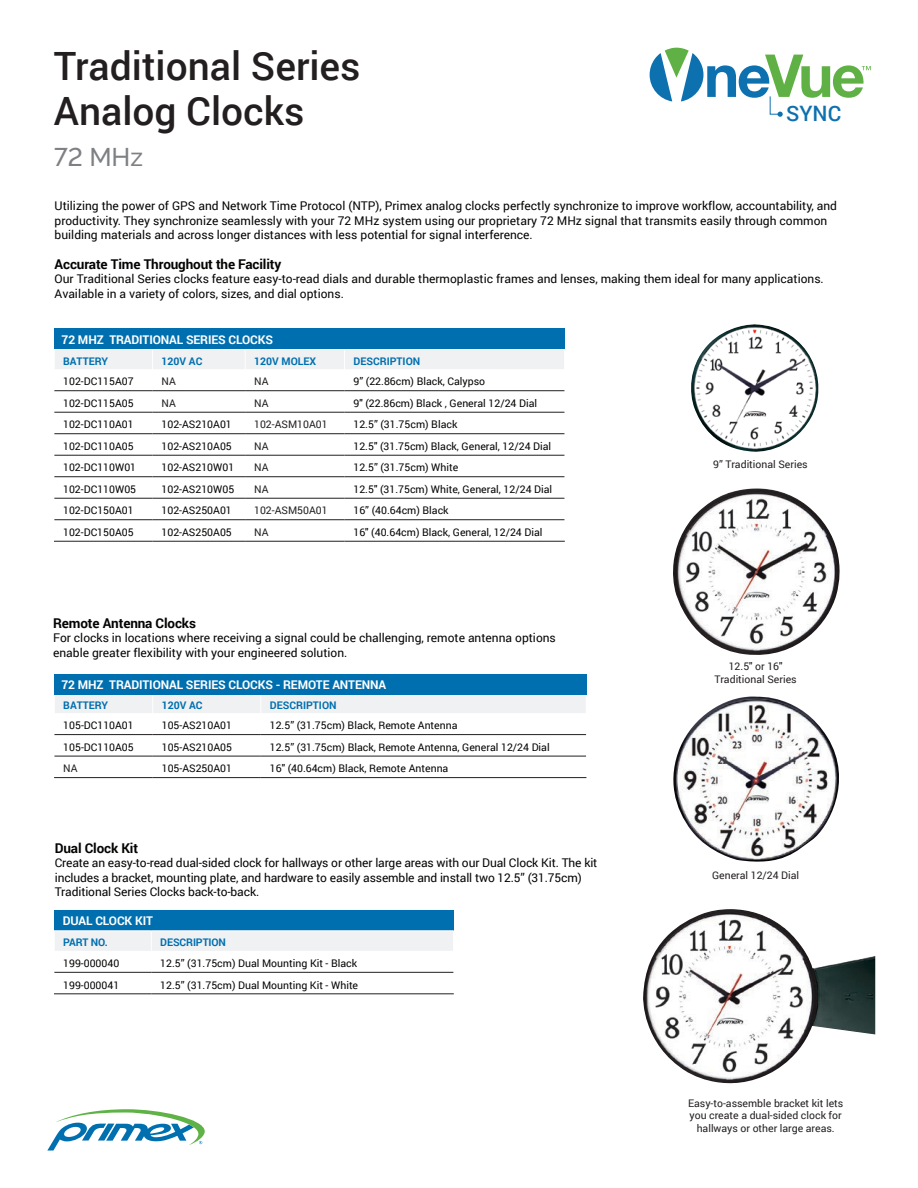
<style>
.page{position:relative;width:918px;height:1188px;background:#fff}
.page>*{position:absolute;margin:0;border:0;box-sizing:border-box;transform-origin:0 0}
.t1{font:500 39px/45px "Roboto";color:#231f20}
.t2{font:500 25.5px "Raleway";color:#7e8083}
.t3{font:500 21.3px "Roboto";color:#0d70af}
.t4{font:700 13.5px "Roboto";letter-spacing:-.01em;color:#040503}
.t5{font:12px/14.4px "Roboto";color:#040503}
.t6{font:700 12px "Roboto";letter-spacing:-.01em;color:#fff}
.t7{font:10.5px "Roboto";color:#040503}
.t8{font:10.5px/12.6px "Roboto";color:#231f20;text-align:center}
.t9{font:700 10.5px "Roboto";color:#006faf}
</style>
<div class="page">
<div style="left:54px;top:910px;width:400px;height:21px;background:#006faf"></div>
<img style="left:673px;top:696px;width:166px;height:166px">
<svg style="left:47px;top:1109px;width:158px;height:42px"></svg>
<svg style="left:54px;top:931px;width:400px;height:63px"></svg>
<hr style="left:54px;top:972px;width:97px;height:1px;background:#231f20">
<hr style="left:54px;top:994px;width:97px;height:1px;background:#231f20">
<hr style="left:151px;top:972px;width:302px;height:1px;background:#231f20">
<hr style="left:151px;top:994px;width:303px;height:1px;background:#231f20">
<img style="left:673px;top:488px;width:167px;height:167px">
<img style="left:643px;top:909px;width:232px;height:175px">
<img style="left:691px;top:324px;width:128px;height:128px">
<svg style="left:54px;top:693px;width:533px;height:63px"></svg>
<hr style="left:54px;top:734px;width:99px;height:1px;background:#231f20">
<hr style="left:153px;top:734px;width:108px;height:1px;background:#231f20">
<hr style="left:54px;top:756px;width:99px;height:1px;background:#231f20">
<hr style="left:153px;top:756px;width:108px;height:1px;background:#231f20">
<hr style="left:54px;top:777px;width:99px;height:1px;background:#231f20">
<hr style="left:153px;top:777px;width:108px;height:1px;background:#231f20">
<hr style="left:261px;top:734px;width:325px;height:1px;background:#231f20">
<hr style="left:261px;top:756px;width:325px;height:1px;background:#231f20">
<hr style="left:261px;top:777px;width:325px;height:1px;background:#231f20">
<div style="left:54px;top:674px;width:532px;height:21px;background:#006faf"></div>
<svg style="left:54px;top:350px;width:511px;height:191px"></svg>
<hr style="left:54px;top:390px;width:99px;height:1px;background:#231f20">
<hr style="left:153px;top:390px;width:92px;height:1px;background:#231f20">
<hr style="left:245px;top:390px;width:100px;height:1px;background:#231f20">
<hr style="left:54px;top:412px;width:99px;height:1px;background:#231f20">
<hr style="left:153px;top:412px;width:92px;height:1px;background:#231f20">
<hr style="left:245px;top:412px;width:100px;height:1px;background:#231f20">
<hr style="left:54px;top:433px;width:99px;height:1px;background:#231f20">
<hr style="left:153px;top:433px;width:92px;height:1px;background:#231f20">
<hr style="left:245px;top:433px;width:100px;height:1px;background:#231f20">
<hr style="left:54px;top:455px;width:99px;height:1px;background:#231f20">
<hr style="left:153px;top:455px;width:92px;height:1px;background:#231f20">
<hr style="left:245px;top:455px;width:100px;height:1px;background:#231f20">
<hr style="left:54px;top:476px;width:99px;height:1px;background:#231f20">
<hr style="left:153px;top:476px;width:92px;height:1px;background:#231f20">
<hr style="left:245px;top:476px;width:100px;height:1px;background:#231f20">
<hr style="left:54px;top:498px;width:99px;height:1px;background:#231f20">
<hr style="left:153px;top:498px;width:92px;height:1px;background:#231f20">
<hr style="left:245px;top:498px;width:100px;height:1px;background:#231f20">
<hr style="left:54px;top:519px;width:99px;height:1px;background:#231f20">
<hr style="left:153px;top:519px;width:92px;height:1px;background:#231f20">
<hr style="left:245px;top:519px;width:100px;height:1px;background:#231f20">
<hr style="left:54px;top:541px;width:99px;height:1px;background:#231f20">
<hr style="left:153px;top:541px;width:92px;height:1px;background:#231f20">
<hr style="left:245px;top:541px;width:100px;height:1px;background:#231f20">
<hr style="left:345px;top:390px;width:219px;height:1px;background:#231f20">
<hr style="left:345px;top:412px;width:219px;height:1px;background:#231f20">
<hr style="left:345px;top:433px;width:219px;height:1px;background:#231f20">
<hr style="left:345px;top:455px;width:219px;height:1px;background:#231f20">
<hr style="left:345px;top:476px;width:219px;height:1px;background:#231f20">
<hr style="left:345px;top:498px;width:219px;height:1px;background:#231f20">
<hr style="left:345px;top:519px;width:219px;height:1px;background:#231f20">
<hr style="left:345px;top:541px;width:220px;height:1px;background:#231f20">
<div style="left:54px;top:328px;width:511px;height:21px;background:#006faf"></div>
<svg style="left:650px;top:48px;width:221px;height:69px"></svg>
<h1 class="t1" style="left:54px;top:43px;width:308px">Traditional Series<br>Analog Clocks</h1>
<h2 class="t2" style="left:54px;top:142px;width:90px">72 MHz</h2>
<p class="t5" style="left:55px;top:198px;width:784px">Utilizing the power of GPS and Network Time Protocol (NTP), Primex analog clocks perfectly synchronize to improve workflow, accountability, and productivity. They synchronize seamlessly with your 72 MHz system using our proprietary 72 MHz signal that transmits easily through common building materials and across longer distances with less potential for signal interference.</p>
<p class="t4" style="left:55px;top:255px;width:228px">Accurate Time Throughout the Facility</p>
<p class="t5" style="left:55px;top:271px;width:771px">Our Traditional Series clocks feature easy-to-read dials and durable thermoplastic frames and lenses, making them ideal for many applications.<br>Available in a variety of colors, sizes, and dial options.</p>
<h3 class="t3" style="left:786px;top:98px;width:57px">SYNC</h3>
<p class="t6" style="left:62px;top:331px;width:213px">72 MHZ TRADITIONAL SERIES CLOCKS</p>
<p class="t9" style="left:63px;top:354px;width:46px">BATTERY</p>
<p class="t9" style="left:162px;top:354px;width:42px">120V AC</p>
<p class="t9" style="left:254px;top:354px;width:64px">120V MOLEX</p>
<p class="t9" style="left:354px;top:354px;width:68px">DESCRIPTION</p>
<p class="t7" style="left:63px;top:374px;width:72px">102-DC115A07</p>
<p class="t8" style="left:162px;top:375px;width:16px">NA</p>
<p class="t8" style="left:254px;top:375px;width:16px">NA</p>
<p class="t7" style="left:354px;top:374px;width:133px">9” (22.86cm) Black, Calypso</p>
<p class="t7" style="left:63px;top:396px;width:72px">102-DC115A05</p>
<p class="t8" style="left:162px;top:397px;width:16px">NA</p>
<p class="t8" style="left:254px;top:397px;width:16px">NA</p>
<p class="t7" style="left:353px;top:396px;width:185px">9" (22.86cm) Black , General 12/24 Dial</p>
<p class="t7" style="left:63px;top:417px;width:72px">102-DC110A01</p>
<p class="t7" style="left:162px;top:417px;width:72px">102-AS210A01</p>
<p class="t8" style="left:254px;top:418px;width:75px">102-ASM10A01</p>
<p class="t7" style="left:353px;top:417px;width:105px">12.5” (31.75cm) Black</p>
<p class="t7" style="left:63px;top:439px;width:72px">102-DC110A05</p>
<p class="t7" style="left:162px;top:439px;width:72px">102-AS210A05</p>
<p class="t8" style="left:254px;top:440px;width:16px">NA</p>
<p class="t7" style="left:353px;top:439px;width:199px">12.5" (31.75cm) Black, General, 12/24 Dial</p>
<p class="t7" style="left:63px;top:460px;width:75px">102-DC110W01</p>
<p class="t7" style="left:162px;top:460px;width:74px">102-AS210W01</p>
<p class="t8" style="left:254px;top:461px;width:16px">NA</p>
<p class="t7" style="left:353px;top:460px;width:106px">12.5” (31.75cm) White</p>
<p class="t7" style="left:63px;top:482px;width:75px">102-DC110W05</p>
<p class="t7" style="left:162px;top:482px;width:74px">102-AS210W05</p>
<p class="t8" style="left:254px;top:483px;width:16px">NA</p>
<p class="t7" style="left:353px;top:482px;width:200px">12.5" (31.75cm) White, General, 12/24 Dial</p>
<p class="t7" style="left:63px;top:503px;width:72px">102-DC150A01</p>
<p class="t7" style="left:162px;top:503px;width:72px">102-AS250A01</p>
<p class="t8" style="left:254px;top:504px;width:75px">102-ASM50A01</p>
<p class="t7" style="left:353px;top:503px;width:97px">16” (40.64cm) Black</p>
<p class="t7" style="left:63px;top:525px;width:72px">102-DC150A05</p>
<p class="t7" style="left:162px;top:525px;width:72px">102-AS250A05</p>
<p class="t8" style="left:254px;top:526px;width:16px">NA</p>
<p class="t7" style="left:353px;top:525px;width:190px">16" (40.64cm) Black, General, 12/24 Dial</p>
<p class="t4" style="left:53px;top:614px;width:144px">Remote Antenna Clocks</p>
<p class="t5" style="left:53px;top:631px;width:504px">For clocks in locations where receiving a signal could be challenging, remote antenna options enable greater flexibility with your engineered solution.</p>
<p class="t6" style="left:62px;top:676px;width:326px">72 MHZ TRADITIONAL SERIES CLOCKS - REMOTE ANTENNA</p>
<p class="t9" style="left:63px;top:697px;width:46px">BATTERY</p>
<p class="t9" style="left:162px;top:697px;width:42px">120V AC</p>
<p class="t9" style="left:270px;top:697px;width:68px">DESCRIPTION</p>
<p class="t7" style="left:63px;top:718px;width:72px">105-DC110A01</p>
<p class="t7" style="left:162px;top:718px;width:72px">105-AS210A01</p>
<p class="t7" style="left:270px;top:718px;width:189px">12.5” (31.75cm) Black, Remote Antenna</p>
<p class="t7" style="left:63px;top:740px;width:72px">105-DC110A05</p>
<p class="t7" style="left:162px;top:740px;width:72px">105-AS210A05</p>
<p class="t7" style="left:270px;top:740px;width:281px">12.5” (31.75cm) Black, Remote Antenna, General 12/24 Dial</p>
<p class="t8" style="left:63px;top:762px;width:16px">NA</p>
<p class="t7" style="left:162px;top:761px;width:72px">105-AS250A01</p>
<p class="t7" style="left:270px;top:761px;width:180px">16" (40.64cm) Black, Remote Antenna</p>
<p class="t4" style="left:55px;top:839px;width:85px">Dual Clock Kit</p>
<p class="t5" style="left:55px;top:855px;width:544px">Create an easy-to-read dual-sided clock for hallways or other large areas with our Dual Clock Kit. The kit includes a bracket, mounting plate, and hardware to easily assemble and install two 12.5” (31.75cm)<br>Traditional Series Clocks back-to-back.</p>
<p class="t6" style="left:63px;top:912px;width:92px">DUAL CLOCK KIT</p>
<p class="t9" style="left:63px;top:935px;width:46px">PART NO.</p>
<p class="t9" style="left:160px;top:935px;width:67px">DESCRIPTION</p>
<p class="t7" style="left:63px;top:956px;width:58px">199-000040</p>
<p class="t7" style="left:160px;top:956px;width:198px">12.5” (31.75cm) Dual Mounting Kit - Black</p>
<p class="t7" style="left:63px;top:977px;width:58px">199-000041</p>
<p class="t7" style="left:160px;top:977px;width:199px">12.5” (31.75cm) Dual Mounting Kit - White</p>
<p class="t8" style="left:713px;top:458px;width:96px">9” Traditional Series</p>
<p class="t8" style="left:715px;top:660px;width:84px">12.5" or 16"<br>Traditional Series</p>
<p class="t8" style="left:712px;top:869px;width:89px">General 12/24 Dial</p>
<p class="t8" style="left:688px;top:1096px;width:157px">Easy-to-assemble bracket kit lets you create a dual-sided clock for hallways or other large areas.</p>
</div>
